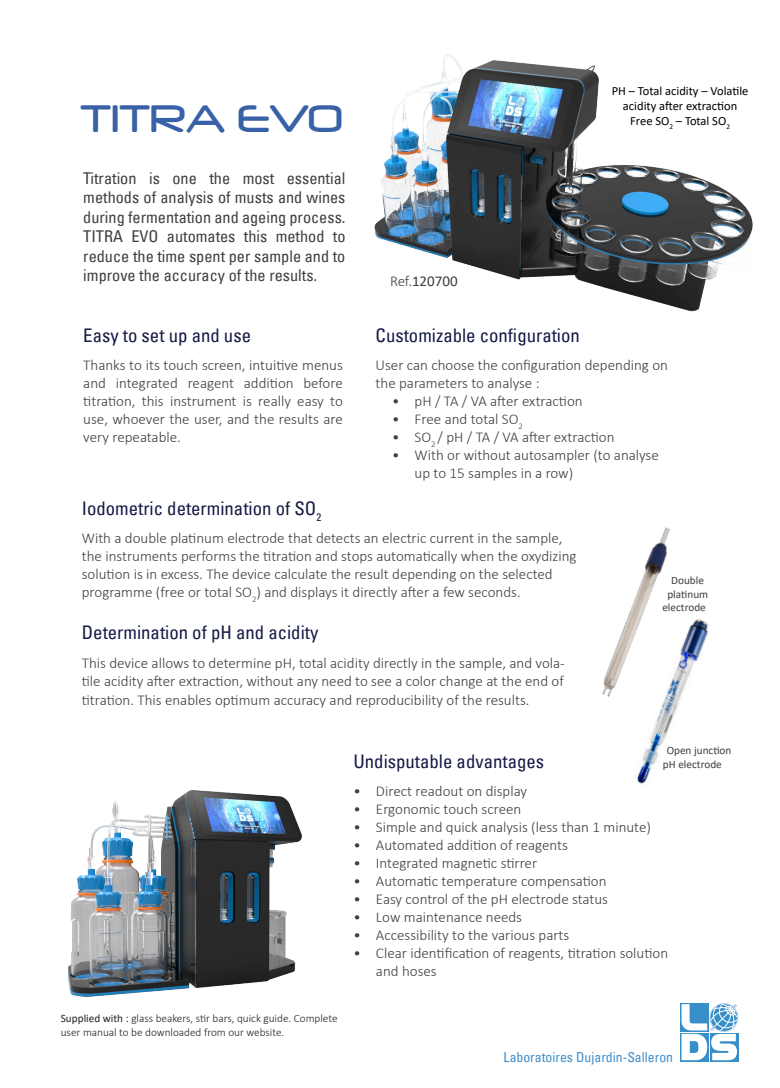
<style>
.page{position:relative;width:780px;height:1088px;background:#fff}
.page>*{position:absolute;margin:0;border:0;box-sizing:border-box;transform-origin:0 0}
.t1{font:45px "Neuropol";color:#3961a7}
.t2{font:condensed 18.75px "Univers LT";color:#141945}
.t3{font:condensed 16.25px/19.5px "Univers LT";color:#3e3e3f;text-align:justify}
.t4{font:300 15px/18px "Calibri";color:#3e3e3f}
.t5{font:15px "Calibri";color:#3e3e3f}
.t6{font:condensed 13.75px "Univers LT";color:#3f8fca}
.t7{font:12.5px/15px "Calibri";color:#000;text-align:center}
.t8{font:300 11.25px/13.5px "Calibri";color:#231f20}
.t9{font:11.25px/13.5px "Calibri";color:#3e3e3f}
.s1{font-weight:300}
.s2{font-weight:400}
</style>
<div class="page">
<img style="left:374px;top:54px;width:379px;height:258px">
<svg style="left:609px;top:72px;width:142px;height:62px"></svg>
<img style="left:602px;top:527px;width:68px;height:170px">
<img style="left:68px;top:790px;width:234px;height:207px">
<img style="left:629px;top:617px;width:79px;height:167px">
<svg style="left:680px;top:1003px;width:59px;height:58px"></svg>
<p class="t1" style="left:81px;top:94px;width:264px">TITRA EVO</p>
<p class="t3" style="left:83px;top:168px;width:264px">Titration is one the most essential methods of analysis of musts and wines during fermentation and ageing process.<br>TITRA EVO automates this method to reduce the time spent per sample and to improve the accuracy of the results.</p>
<p class="t2" style="left:83px;top:323px;width:169px">Easy to set up and use</p>
<p class="t4" style="left:83px;top:356px;width:261px;text-align:justify">Thanks to its touch screen, intuitive menus and integrated reagent addition before titration, this instrument is really easy to use, whoever the user, and the results are very repeatable.</p>
<p class="t5" style="left:390px;top:271px;width:69px"><span class="s1">Ref.</span>120700</p>
<p class="t7" style="left:611px;top:83px;width:138px">PH – Total acidity – Volatile acidity after extraction</p>
<p class="t7" style="left:630px;top:113px;width:101px">Free SO<sub>2</sub> – Total SO<sub>2</sub></p>
<p class="t2" style="left:375px;top:323px;width:206px">Customizable configuration</p>
<p class="t4" style="left:375px;top:356px;width:294px">User can choose the configuration depending on the parameters to analyse :</p>
<p class="t4" style="left:392px;top:392px;width:192px">• pH / TA / VA after extraction</p>
<p class="t4" style="left:392px;top:410px;width:132px">• Free and total SO<sub>2</sub></p>
<p class="t4" style="left:392px;top:428px;width:224px">• SO<sub>2</sub> / pH / TA / VA after extraction</p>
<p class="t4" style="left:414px;top:446px;width:246px;text-indent:-22px">• With or without autosampler (to analyse up to 15 samples in a row)</p>
<p class="t2" style="left:82px;top:496px;width:241px">Iodometric determination of SO<sub>2</sub></p>
<p class="t4" style="left:82px;top:529px;width:496px">With a double platinum electrode that detects an electric current in the sample, the instruments performs the titration and stops automatically when the oxydizing solution is in excess. The device calculate the result depending on the selected programme (free or total SO<sub>2</sub>) and displays it directly after a few seconds.</p>
<p class="t2" style="left:82px;top:621px;width:238px">Determination of pH and acidity</p>
<p class="t4" style="left:82px;top:654px;width:484px">This device allows to determine pH, total acidity directly in the sample, and vola&shy;tile acidity after extraction, without any need to see a color change at the end of</p>
<p class="t4" style="left:82px;top:691px;width:449px">titration. This enables optimum accuracy and reproducibility of the results.</p>
<p class="t9" style="left:662px;top:573px;width:47px;text-align:center">Double platinum electrode</p>
<p class="t8" style="left:61px;top:1011px;width:278px"><span class="s2">Supplied with :</span> glass beakers, stir bars, quick guide. Complete user manual to be downloaded from our website.</p>
<p class="t9" style="left:663px;top:743px;width:70px;text-indent:4px">Open junction pH electrode</p>
<p class="t2" style="left:353px;top:749px;width:192px">Undisputable advantages</p>
<p class="t4" style="left:353px;top:782px;width:175px">• Direct readout on display</p>
<p class="t4" style="left:353px;top:800px;width:169px">• Ergonomic touch screen</p>
<p class="t4" style="left:353px;top:818px;width:299px">• Simple and quick analysis (less than 1 minute)</p>
<p class="t4" style="left:353px;top:836px;width:216px">• Automated addition of reagents</p>
<p class="t4" style="left:353px;top:854px;width:185px">• Integrated magnetic stirrer</p>
<p class="t4" style="left:353px;top:872px;width:254px">• Automatic temperature compensation</p>
<p class="t4" style="left:353px;top:890px;width:256px">• Easy control of the pH electrode status</p>
<p class="t4" style="left:353px;top:908px;width:170px">• Low maintenance needs</p>
<p class="t4" style="left:353px;top:926px;width:217px">• Accessibility to the various parts</p>
<p class="t4" style="left:376px;top:944px;width:294px;text-indent:-22px">• Clear identification of reagents, titration solution and hoses</p>
<p class="t6" style="left:503px;top:1048px;width:171px">Laboratoires Dujardin-Salleron</p>
</div>
